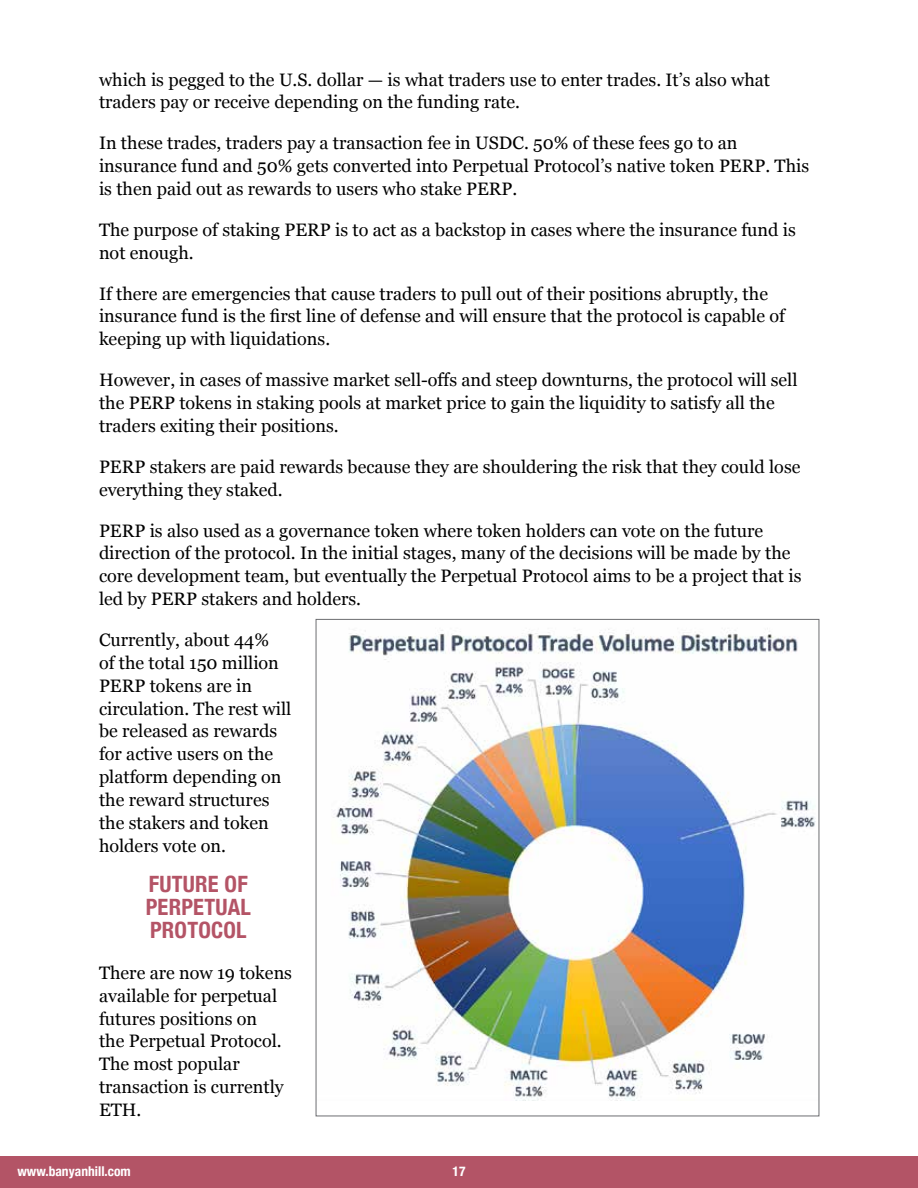
<style>
.page{position:relative;width:918px;height:1188px;background:#fff}
.page>*{position:absolute;margin:0;border:0;box-sizing:border-box;transform-origin:0 0}
.t1{font:700 condensed 22.5px/22.8px "Helvetica Neue";letter-spacing:.01em;color:#b45466}
.t2{font:18px/22.8px "Georgia";color:#000}
.t3{font:700 condensed 13.5px "Helvetica Neue";color:#fff}
</style>
<div class="page">
<div style="left:0;top:1156px;width:918px;height:32px;background:#b35466"></div>
<img style="left:333px;top:628px;width:483px;height:473px">
<p class="t2" style="left:99px;top:67px;width:673px">which is pegged to the U.S. dollar — is what traders use to enter trades. It’s also what traders pay or receive depending on the funding rate.</p>
<p class="t2" style="left:99px;top:131px;width:712px">In these trades, traders pay a transaction fee in USDC. 50% of these fees go to an insurance fund and 50% gets converted into Perpetual Protocol’s native token PERP. This is then paid out as rewards to users who stake PERP.</p>
<p class="t2" style="left:99px;top:218px;width:698px">The purpose of staking PERP is to act as a backstop in cases where the insurance fund is not enough.</p>
<p class="t2" style="left:99px;top:281px;width:688px">If there are emergencies that cause traders to pull out of their positions abruptly, the insurance fund is the first line of defense and will ensure that the protocol is capable of keeping up with liquidations.</p>
<p class="t2" style="left:99px;top:368px;width:700px">However, in cases of massive market sell-offs and steep downturns, the protocol will sell the PERP tokens in staking pools at market price to gain the liquidity to satisfy all the traders exiting their positions.</p>
<p class="t2" style="left:99px;top:454px;width:703px">PERP stakers are paid rewards because they are shouldering the risk that they could lose everything they staked.</p>
<p class="t2" style="left:99px;top:518px;width:704px">PERP is also used as a governance token where token holders can vote on the future direction of the protocol. In the initial stages, many of the decisions will be made by the core development team, but eventually the Perpetual Protocol aims to be a project that is led by PERP stakers and holders.</p>
<p class="t2" style="left:99px;top:628px;width:194px">Currently, about 44%<br>of the total 150 million<br>PERP tokens are in circulation. The rest will be released as rewards for active users on the platform depending on the reward structures the stakers and token holders vote on.</p>
<p class="t1" style="left:146px;top:871px;width:107px">FUTURE OF<br>PERPETUAL<br>PROTOCOL</p>
<p class="t2" style="left:99px;top:961px;width:195px">There are now 19 tokens available for perpetual futures positions on<br>the Perpetual Protocol.<br>The most popular transaction is currently<br>ETH.</p>
<p class="t3" style="left:17px;top:1160px;width:115px">www.banyanhill.com</p>
<p class="t3" style="left:453px;top:1160px;width:14px">17</p>
</div>
